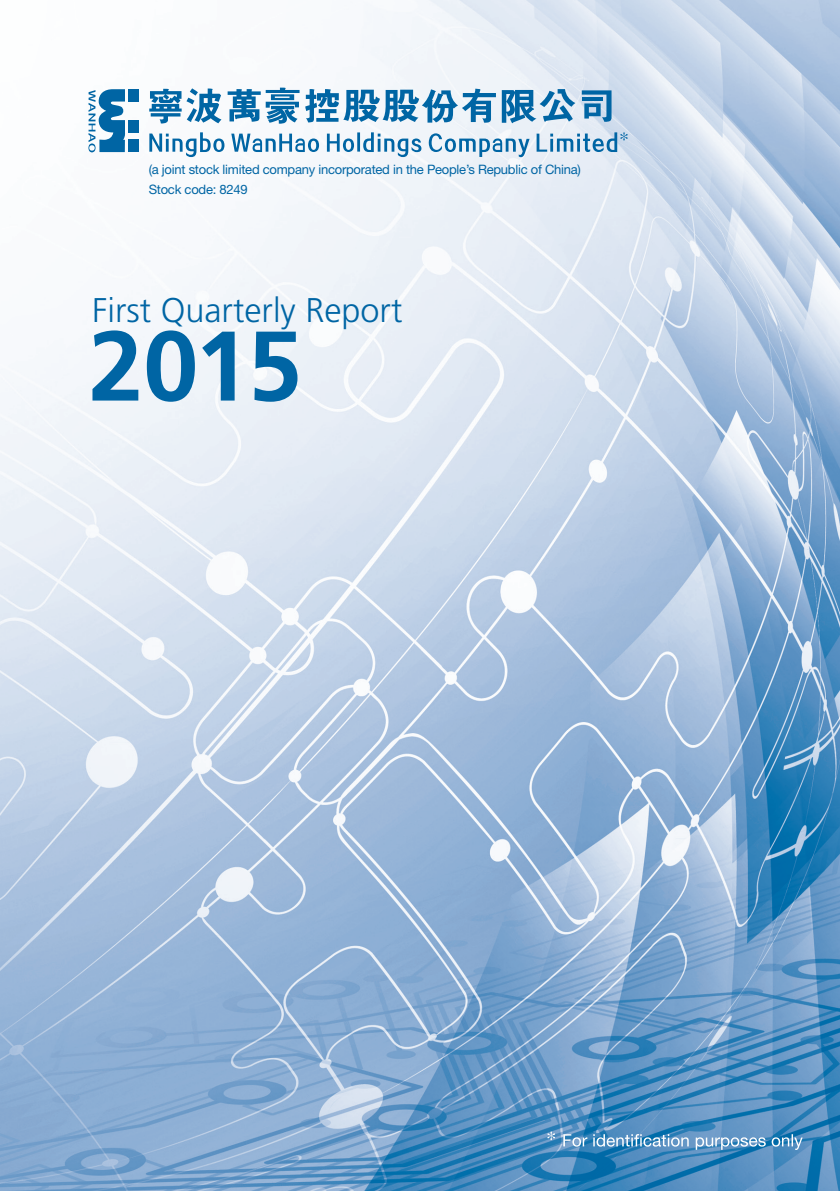
<style>
.page{position:relative;width:840px;height:1191px;background:#fff}
.page>*{position:absolute;margin:0;border:0;box-sizing:border-box;transform-origin:0 0}
.t1{font:700 98.8px "Frutiger LT Std";color:#0065a4}
.t2{font:300 34.2px "Frutiger LT Std";color:#0065a4}
.t3{font:13px/20.4px "Helvetica Neue LT Std";letter-spacing:-.02em;color:#0065a4}
</style>
<div class="page">
<img style="left:0;top:0;width:839px;height:1191px">
<div style="left:128px;top:120px;width:10px;height:12px;background:#0065a4"></div>
<div style="left:128px;top:89px;width:10px;height:13px;background:#0065a4"></div>
<div style="left:128px;top:140px;width:10px;height:12px;background:#0065a4"></div>
<svg style="left:88px;top:89px;width:37px;height:63px"></svg>
<svg style="left:149px;top:88px;width:72px;height:36px"></svg>
<svg style="left:227px;top:88px;width:72px;height:36px"></svg>
<svg style="left:305px;top:89px;width:190px;height:34px"></svg>
<svg style="left:501px;top:89px;width:74px;height:34px;background:#77abce"></svg>
<svg style="left:581px;top:90px;width:30px;height:32px"></svg>
<svg style="left:149px;top:132px;width:478px;height:25px"></svg>
<svg style="left:547px;top:1131px;width:7px;height:9px"></svg>
<svg style="left:563px;top:1134px;width:239px;height:16px;background:#6ea2cb"></svg>
<p class="t3" style="left:149px;top:159px;width:433px">(a joint stock limited company incorporated in the People’s Republic of China)<br>Stock code: 8249</p>
<h2 class="t2" style="left:92px;top:291px;width:311px">First Quarterly Report</h2>
<h1 class="t1" style="left:88px;top:308px;width:215px">2015</h1>
</div>
